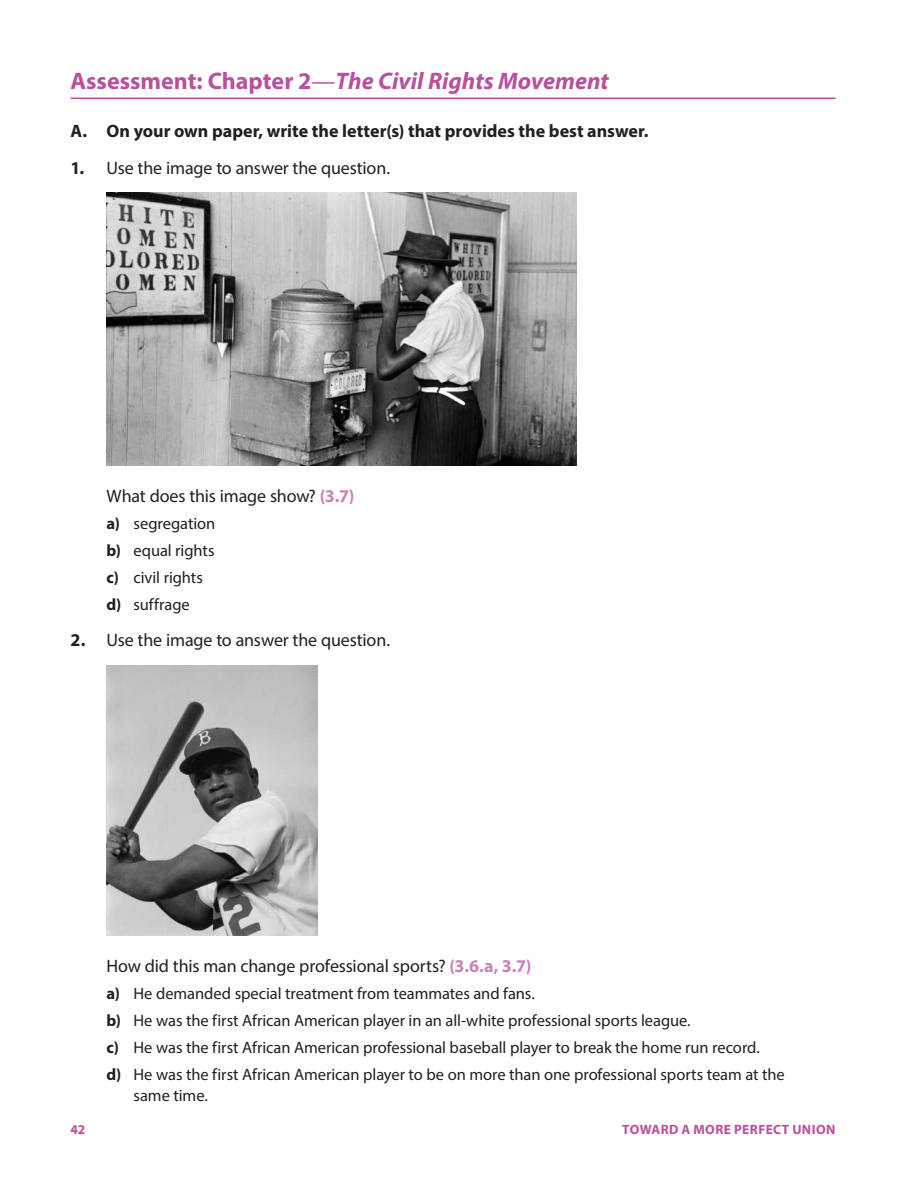
<style>
.page{position:relative;width:918px;height:1189px;background:#fff}
.page>*{position:absolute;margin:0;border:0;box-sizing:border-box;transform-origin:0 0}
.t1{font:italic 700 24px "Myriad Pro";color:#b9509f}
.t2{font:18px "Myriad Pro";letter-spacing:-.01em;color:#231f20}
.t3{font:700 18px "Myriad Pro";color:#231f20}
.t4{font:16.5px/27px "Myriad Pro";letter-spacing:-.005em;color:#231f20}
.t5{font:700 13.5px "Myriad Pro";letter-spacing:.03em;color:#b9509f}
.s1{font-style:normal}
.s2{font-weight:400;font-style:normal}
.s3{font-weight:700}
.s4{font-weight:700;color:#c982b8}
</style>
<div class="page">
<hr style="left:71px;top:98px;width:765px;height:1px;background:#b9509f">
<img style="left:107px;top:192px;width:470px;height:273px">
<img style="left:107px;top:666px;width:210px;height:270px">
<h1 class="t1" style="left:71px;top:65px;width:540px"><span class="s1">Assessment: Chapter 2</span><span class="s2">—</span>The Civil Rights Movement</h1>
<p class="t3" style="left:71px;top:119px;width:580px">A. On your own paper, write the letter(s) that provides the best answer.</p>
<p class="t2" style="left:71px;top:157px;width:321px"><span class="s3">1.</span> Use the image to answer the question.</p>
<p class="t2" style="left:107px;top:485px;width:249px">What does this image show? <span class="s4">(3.7)</span></p>
<p class="t4" style="left:107px;top:510px;width:110px"><span class="s3">a)</span> segregation <span class="s3">b)</span> equal rights <span class="s3">c)</span> civil rights <span class="s3">d)</span> suffrage</p>
<p class="t2" style="left:71px;top:629px;width:321px"><span class="s3">2.</span> Use the image to answer the question.</p>
<p class="t2" style="left:107px;top:955px;width:427px">How did this man change professional sports? <span class="s4">(3.6.a, 3.7)</span></p>
<p class="t4" style="left:107px;top:980px;width:680px"><span class="s3">a)</span> He demanded special treatment from teammates and fans.<br><span class="s3">b)</span> He was the first African American player in an all-white professional sports league.<br><span class="s3">c)</span> He was the first African American professional baseball player to break the home run record.<br><span class="s3">d)</span> He was the first African American player to be on more than one professional sports team at the</p>
<p class="t4" style="left:134px;top:1082px;width:76px">same time.</p>
<p class="t5" style="left:71px;top:1120px;width:16px">42</p>
<p class="t5" style="left:622px;top:1120px;width:215px">TOWARD A MORE PERFECT UNION</p>
</div>
